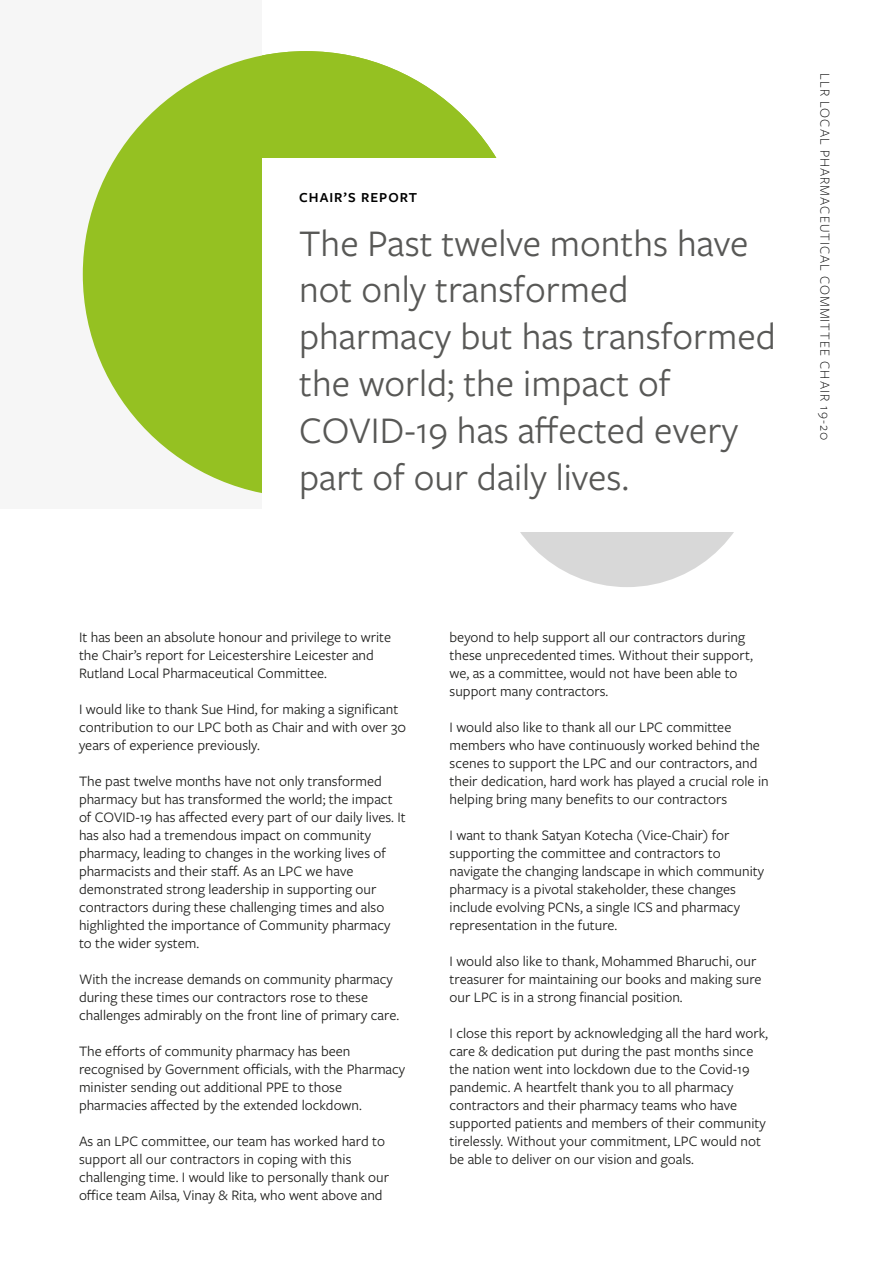
<style>
.page{position:relative;width:893px;height:1263px;background:#fff}
.page>*{position:absolute;margin:0;border:0;box-sizing:border-box;transform-origin:0 0}
.t1{font:39px/46.8px "Freight Sans Pro";color:#585856}
.t2{font:15px/18px "Freight Sans Pro";color:#1d1d1b}
.t3{font:300 14.25px "Freight Sans Pro";letter-spacing:.07em;color:#010100}
.t4{font:600 14.25px "Freight Sans Pro";letter-spacing:.07em;color:#010100}
</style>
<div class="page">
<div style="left:0;top:0;width:262px;height:509px;background:#f6f6f6"></div>
<div style="left:83px;top:51px;width:446px;height:446px;background:#95c122;border-radius:50%"></div>
<div style="left:496px;top:324px;width:262px;height:263px;background:#d8d8d8;border-radius:50%"></div>
<div style="left:262px;top:158px;width:515px;height:373px;background:#fff"></div>
<p class="t4" style="left:299px;top:188px;width:119px">CHAIR’S REPORT</p>
<h1 class="t1" style="left:299px;top:218px;width:478px">The Past twelve months have not only transformed pharmacy but has transformed the world; the impact of<br>COVID-19 has affected every part of our daily lives.</h1>
<p class="t3" style="left:835px;top:73px;width:368px;rotate:90deg">LLR LOCAL PHARMACEUTICAL COMMITTEE CHAIR 19-20</p>
<p class="t2" style="left:79px;top:627px;width:314px">It has been an absolute honour and privilege to write the Chair’s report for Leicestershire Leicester and<br>Rutland Local Pharmaceutical Committee.</p>
<p class="t2" style="left:79px;top:699px;width:329px">I would like to thank Sue Hind, for making a significant contribution to our LPC both as Chair and with over 30 years of experience previously.</p>
<p class="t2" style="left:79px;top:771px;width:328px">The past twelve months have not only transformed pharmacy but has transformed the world; the impact of COVID-19 has affected every part of our daily lives. It has also had a tremendous impact on community pharmacy, leading to changes in the working lives of pharmacists and their staff. As an LPC we have demonstrated strong leadership in supporting our contractors during these challenging times and also highlighted the importance of Community pharmacy to the wider system.</p>
<p class="t2" style="left:79px;top:969px;width:322px">With the increase demands on community pharmacy during these times our contractors rose to these challenges admirably on the front line of primary care.</p>
<p class="t2" style="left:79px;top:1041px;width:328px">The efforts of community pharmacy has been recognised by Government officials, with the Pharmacy minister sending out additional PPE to those pharmacies affected by the extended lockdown.</p>
<p class="t2" style="left:79px;top:1131px;width:312px">As an LPC committee, our team has worked hard to support all our contractors in coping with this challenging time. I would like to personally thank our office team Ailsa, Vinay &amp; Rita, who went above and</p>
<p class="t2" style="left:450px;top:628px;width:305px">beyond to help support all our contractors during these unprecedented times. Without their support, we, as a committee, would not have been able to support many contractors.</p>
<p class="t2" style="left:450px;top:718px;width:321px">I would also like to thank all our LPC committee members who have continuously worked behind the scenes to support the LPC and our contractors, and their dedication, hard work has played a crucial role in helping bring many benefits to our contractors</p>
<p class="t2" style="left:450px;top:826px;width:316px">I want to thank Satyan Kotecha (Vice-Chair) for supporting the committee and contractors to navigate the changing landscape in which community pharmacy is a pivotal stakeholder, these changes include evolving PCNs, a single ICS and pharmacy representation in the future.</p>
<p class="t2" style="left:450px;top:952px;width:313px">I would also like to thank, Mohammed Bharuchi, our treasurer for maintaining our books and making sure our LPC is in a strong financial position.</p>
<p class="t2" style="left:450px;top:1024px;width:320px">I close this report by acknowledging all the hard work, care &amp; dedication put during the past months since the nation went into lockdown due to the Covid-19 pandemic. A heartfelt thank you to all pharmacy contractors and their pharmacy teams who have supported patients and members of their community tirelessly. Without your commitment, LPC would not be able to deliver on our vision and goals.</p>
</div>
